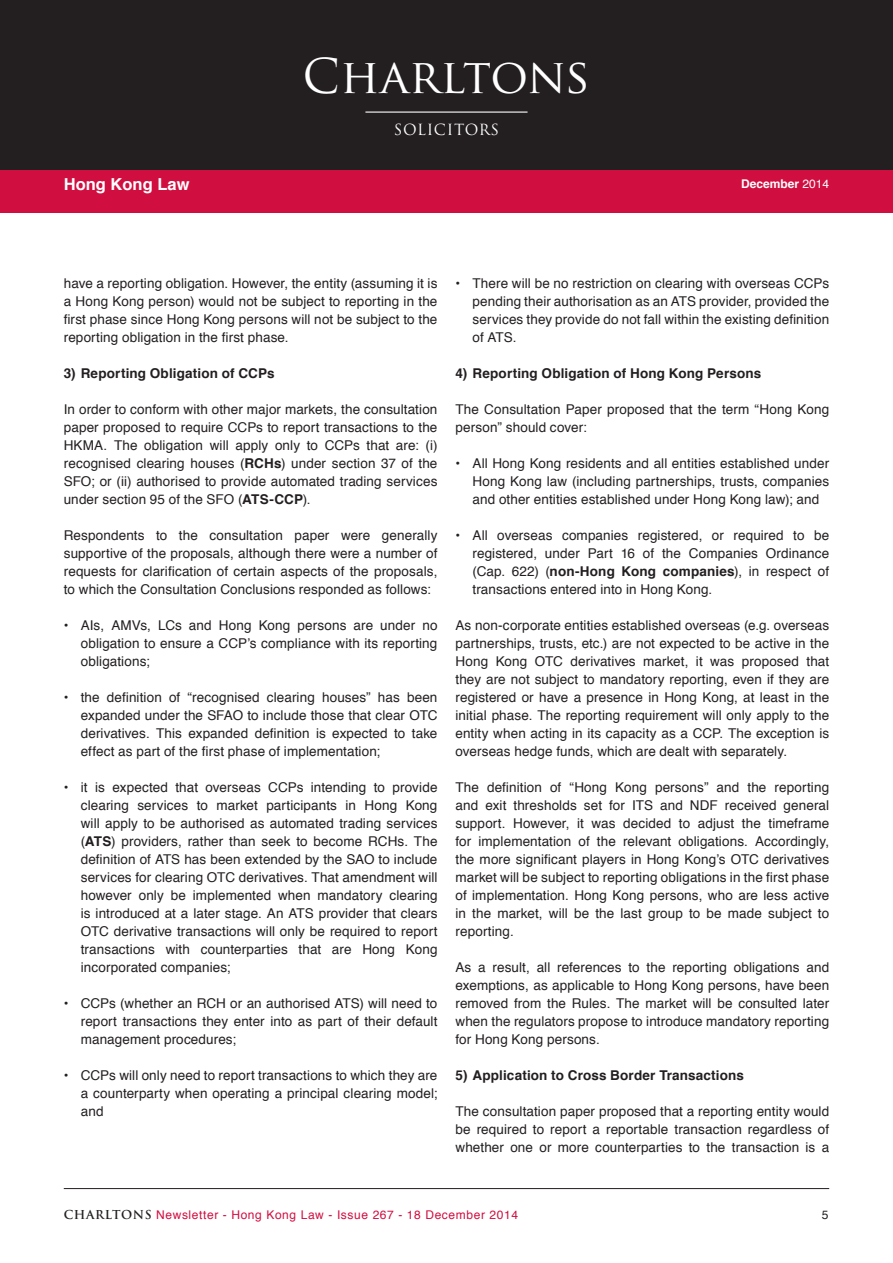
<style>
.page{position:relative;width:893px;height:1263px;background:#fff}
.page>*{position:absolute;margin:0;border:0;box-sizing:border-box;transform-origin:0 0}
.t1{font:46.8px "Trajan Pro";color:#fff}
.t2{font:700 16.5px "Helvetica";color:#fff}
.t3{font:15px "Trajan Pro";letter-spacing:.04em;color:#fff}
.body_text{font:13.5px/18px "Helvetica";letter-spacing:.01em;color:#231f20;text-align:justify}
.body_text_i_heading{font:700 13.5px "Helvetica";letter-spacing:.01em;color:#231f20}
.t4{font:12px "Helvetica";letter-spacing:.05em;color:#d10e40}
.t5{font:700 12px "Helvetica";color:#fff}
.t6{font:12px "Helvetica";color:#231f20}
.s1{font-weight:400}
.s2{font-weight:700}
.s3{font-family:"Trajan Pro";font-weight:700;color:#231f20}
</style>
<div class="page">
<div style="left:0;top:194px;width:893px;height:19px;background:#d10e40"></div>
<hr style="left:64px;top:1188px;width:765px;height:1px;background:#231f20">
<div style="left:0;top:0;width:893px;height:170px;background:#231f20"></div>
<div style="left:0;top:170px;width:893px;height:32px;background:#d10e40"></div>
<hr style="left:365px;top:112px;width:162px;height:1px;background:#fff">
<p class="t2" style="left:64px;top:171px;width:127px">Hong Kong Law</p>
<h1 class="t1" style="left:303px;top:47px;width:289px">Charltons</h1>
<p class="t3" style="left:394px;top:120px;width:107px">SOLICITORS</p>
<p class="t5" style="left:741px;top:174px;width:90px">December <span class="s1">2014</span></p>
<p class="body_text" style="left:64px;top:275px;width:375px">have a reporting obligation. However, the entity (assuming it is a Hong Kong person) would not be subject to reporting in the first phase since Hong Kong persons will not be subject to the reporting obligation in the first phase.</p>
<p class="body_text_i_heading" style="left:64px;top:362px;width:212px">3) Reporting Obligation of CCPs</p>
<p class="body_text" style="left:64px;top:401px;width:375px">In order to conform with other major markets, the consultation paper proposed to require CCPs to report transactions to the HKMA. The obligation will apply only to CCPs that are: (i) recognised clearing houses (<span class="s2">RCHs</span>) under section 37 of the SFO; or (ii) authorised to provide automated trading services under section 95 of the SFO (<span class="s2">ATS-CCP</span>).</p>
<p class="body_text" style="left:64px;top:527px;width:375px">Respondents to the consultation paper were generally supportive of the proposals, although there were a number of requests for clarification of certain aspects of the proposals, to which the Consultation Conclusions responded as follows:</p>
<p class="body_text" style="left:81px;top:617px;width:358px;text-indent:-17px"><span class="s2">•</span> AIs, AMVs, LCs and Hong Kong persons are under no obligation to ensure a CCP’s compliance with its reporting obligations;</p>
<p class="body_text" style="left:81px;top:689px;width:358px;text-indent:-17px"><span class="s2">•</span> the definition of “recognised clearing houses” has been expanded under the SFAO to include those that clear OTC derivatives. This expanded definition is expected to take effect as part of the first phase of implementation;</p>
<p class="body_text" style="left:81px;top:779px;width:358px;text-indent:-17px"><span class="s2">•</span> it is expected that overseas CCPs intending to provide clearing services to market participants in Hong Kong will apply to be authorised as automated trading services (<span class="s2">ATS</span>) providers, rather than seek to become RCHs. The definition of ATS has been extended by the SAO to include services for clearing OTC derivatives. That amendment will however only be implemented when mandatory clearing is introduced at a later stage. An ATS provider that clears OTC derivative transactions will only be required to report transactions with counterparties that are Hong Kong incorporated companies;</p>
<p class="body_text" style="left:81px;top:995px;width:358px;text-indent:-17px"><span class="s2">•</span> CCPs (whether an RCH or an authorised ATS) will need to report transactions they enter into as part of their default management procedures;</p>
<p class="body_text" style="left:81px;top:1067px;width:358px;text-indent:-17px"><span class="s2">•</span> CCPs will only need to report transactions to which they are a counterparty when operating a principal clearing model; and</p>
<p class="body_text" style="left:472px;top:275px;width:358px;text-indent:-17px"><span class="s2">•</span> There will be no restriction on clearing with overseas CCPs pending their authorisation as an ATS provider, provided the services they provide do not fall within the existing definition of ATS.</p>
<p class="body_text_i_heading" style="left:455px;top:362px;width:307px">4) Reporting Obligation of Hong Kong Persons</p>
<p class="body_text" style="left:455px;top:401px;width:375px">The Consultation Paper proposed that the term “Hong Kong person” should cover:</p>
<p class="body_text" style="left:472px;top:455px;width:358px;text-indent:-17px"><span class="s2">•</span> All Hong Kong residents and all entities established under Hong Kong law (including partnerships, trusts, companies and other entities established under Hong Kong law); and</p>
<p class="body_text" style="left:472px;top:527px;width:358px;text-indent:-17px"><span class="s2">•</span> All overseas companies registered, or required to be registered, under Part 16 of the Companies Ordinance (Cap. 622) (<span class="s2">non-Hong Kong companies</span>), in respect of transactions entered into in Hong Kong.</p>
<p class="body_text" style="left:455px;top:617px;width:375px">As non-corporate entities established overseas (e.g. overseas partnerships, trusts, etc.) are not expected to be active in the Hong Kong OTC derivatives market, it was proposed that they are not subject to mandatory reporting, even if they are registered or have a presence in Hong Kong, at least in the initial phase. The reporting requirement will only apply to the entity when acting in its capacity as a CCP. The exception is overseas hedge funds, which are dealt with separately.</p>
<p class="body_text" style="left:455px;top:779px;width:375px">The definition of “Hong Kong persons” and the reporting and exit thresholds set for ITS and NDF received general support. However, it was decided to adjust the timeframe for implementation of the relevant obligations. Accordingly, the more significant players in Hong Kong’s OTC derivatives market will be subject to reporting obligations in the first phase of implementation. Hong Kong persons, who are less active in the market, will be the last group to be made subject to reporting.</p>
<p class="body_text" style="left:455px;top:959px;width:375px">As a result, all references to the reporting obligations and exemptions, as applicable to Hong Kong persons, have been removed from the Rules. The market will be consulted later when the regulators propose to introduce mandatory reporting for Hong Kong persons.</p>
<p class="body_text_i_heading" style="left:455px;top:1064px;width:290px">5) Application to Cross Border Transactions</p>
<p class="body_text" style="left:455px;top:1103px;width:375px">The consultation paper proposed that a reporting entity would be required to report a reportable transaction regardless of whether one or more counterparties to the transaction is a</p>
<p class="t4" style="left:64px;top:1206px;width:456px"><span class="s3">CHARLTONS</span> Newsletter - Hong Kong Law - Issue 267 - 18 December 2014</p>
<p class="t6" style="left:822px;top:1206px;width:8px">5</p>
</div>
